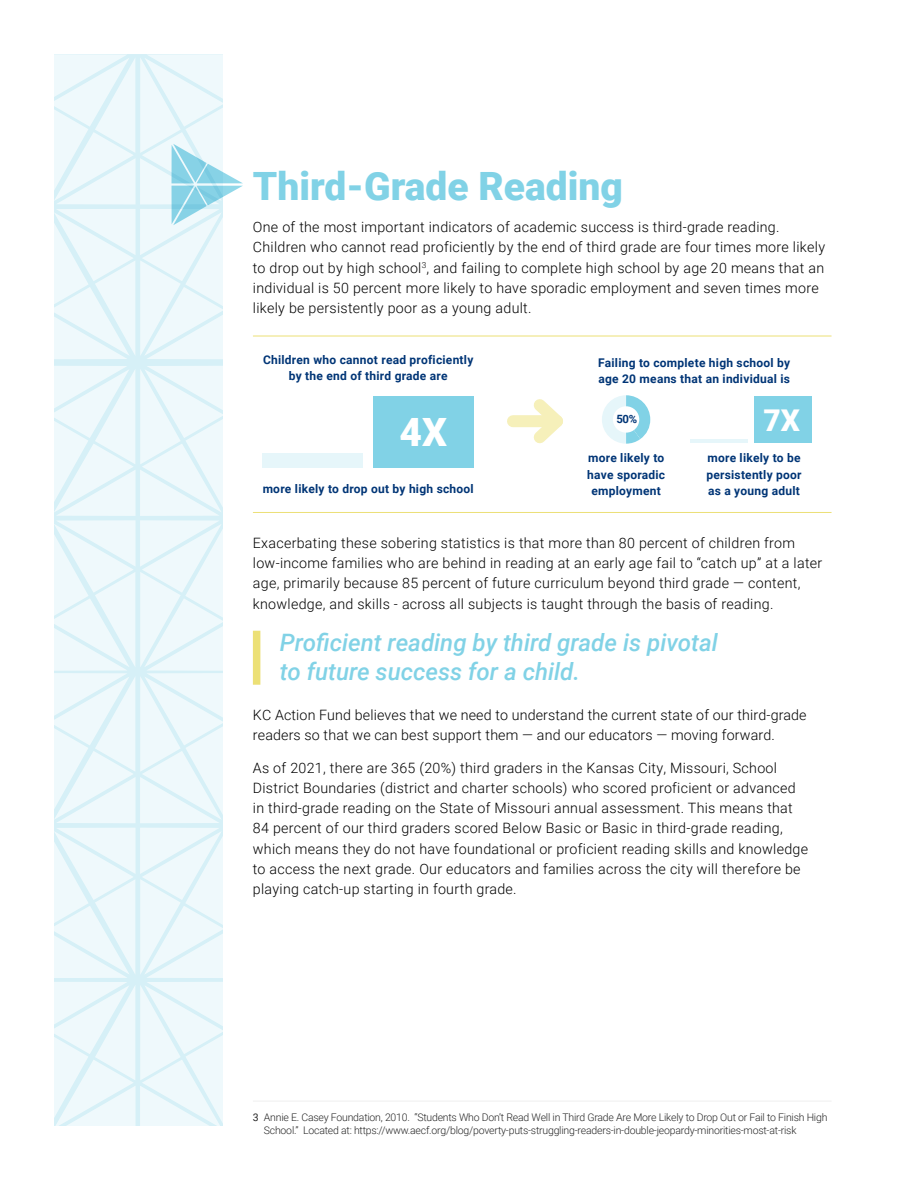
<style>
.page{position:relative;width:918px;height:1188px;background:#fff}
.page>*{position:absolute;margin:0;border:0;box-sizing:border-box;transform-origin:0 0}
.Intro_Header{font:900 39px "Roboto";color:#81d2e6}
.Intro_Header-2{font:900 39px "Roboto";color:#fff}
.Intro_Header-3{font:900 30px "Roboto";color:#fff}
.t1{font:italic 500 24px/28.8px "Roboto";color:#81d2e6}
.Body{font:300 14.25px/20.2px "Roboto";letter-spacing:.02em;color:#000}
.Body-2{font:700 12px/16.5px "Roboto";letter-spacing:.02em;color:#003576;text-align:center}
.Body-3{font:700 11.4px "Roboto";color:#003576}
.t2{font:300 10.5px/12.6px "Roboto";letter-spacing:-.02em;color:#262626}
.s1{font-weight:400}
</style>
<div class="page">
<hr style="left:253px;top:1100px;width:579px;height:2px;background:#f5f5f5">
<div style="left:253px;top:631px;width:7px;height:54px;background:#ece076"></div>
<svg style="left:54px;top:366px;width:169px;height:760px"></svg>
<svg style="left:54px;top:54px;width:189px;height:305px"></svg>
<hr style="left:253px;top:336px;width:578px;height:1px;background:#ece076">
<hr style="left:253px;top:512px;width:578px;height:1px;background:#ece076">
<div style="left:374px;top:396px;width:100px;height:72px;background:#81d2e6"></div>
<div style="left:262px;top:453px;width:101px;height:15px;background:#e6f6fa"></div>
<svg style="left:602px;top:395px;width:48px;height:49px"></svg>
<div style="left:613px;top:406px;width:26px;height:27px;background:#fff;border-radius:50%"></div>
<div style="left:754px;top:396px;width:58px;height:47px;background:#81d2e6"></div>
<hr style="left:691px;top:439px;width:57px;height:4px;background:#e6f6fa">
<div style="left:513px;top:415px;width:44px;height:12px;background:#f6f0ba"></div>
<svg style="left:523px;top:399px;width:40px;height:45px"></svg>
<p class="Intro_Header" style="left:253px;top:159px;width:372px">Third-Grade Reading</p>
<p class="Body" style="left:253px;top:216px;width:574px">One of the most important indicators of academic success is third-grade reading.<br>Children who cannot read proficiently by the end of third grade are four times more likely to drop out by high school<sup>3</sup>, and failing to complete high school by age 20 means that an individual is 50 percent more likely to have sporadic employment and seven times more likely be persistently poor as a young adult.</p>
<p class="Body-2" style="left:263px;top:351px;width:212px">Children who cannot read proficiently by the end of third grade are</p>
<p class="Body-2" style="left:598px;top:354px;width:193px;text-align:left">Failing to complete high school by age 20 means that an individual is</p>
<p class="Intro_Header-2" style="left:400px;top:404px;width:49px">4X</p>
<p class="Body-3" style="left:616px;top:411px;width:22px">50%</p>
<p class="Intro_Header-3" style="left:763px;top:399px;width:38px">7X</p>
<p class="Body-2" style="left:263px;top:480px;width:213px">more likely to drop out by high school</p>
<p class="Body-2" style="left:587px;top:449px;width:80px">more likely to have sporadic employment</p>
<p class="Body-2" style="left:706px;top:449px;width:97px;text-align:justify">more likely to be persistently poor as a young adult</p>
<p class="Body" style="left:253px;top:532px;width:571px">Exacerbating these sobering statistics is that more than 80 percent of children from low-income families who are behind in reading at an early age fail to “catch up” at a later age, primarily because 85 percent of future curriculum beyond third grade — content, knowledge, and skills - across all subjects is taught through the basis of reading.</p>
<p class="t1" style="left:280px;top:627px;width:440px">Proficient reading by third grade is pivotal to future success for a child.</p>
<p class="Body" style="left:253px;top:705px;width:555px">KC Action Fund believes that we need to understand the current state of our third-grade readers so that we can best support them — and our educators — moving forward.</p>
<p class="Body" style="left:253px;top:757px;width:557px">As of 2021, there are 365 (20%) third graders in the Kansas City, Missouri, School District Boundaries (district and charter schools) who scored proficient or advanced in third-grade reading on the State of Missouri annual assessment. This means that 84 percent of our third graders scored Below Basic or Basic in third-grade reading, which means they do not have foundational or proficient reading skills and knowledge to access the next grade. Our educators and families across the city will therefore be playing catch-up starting in fourth grade.</p>
<p class="t2" style="left:264px;top:1111px;width:565px;text-indent:-11px"><span class="s1">3</span> Annie E. Casey Foundation, 2010. “Students Who Don’t Read Well in Third Grade Are More Likely to Drop Out or Fail to Finish High<br>School.” Located at: https://www.aecf.org/blog/poverty-puts-struggling-readers-in-double-jeopardy-minorities-most-at-risk</p>
</div>
